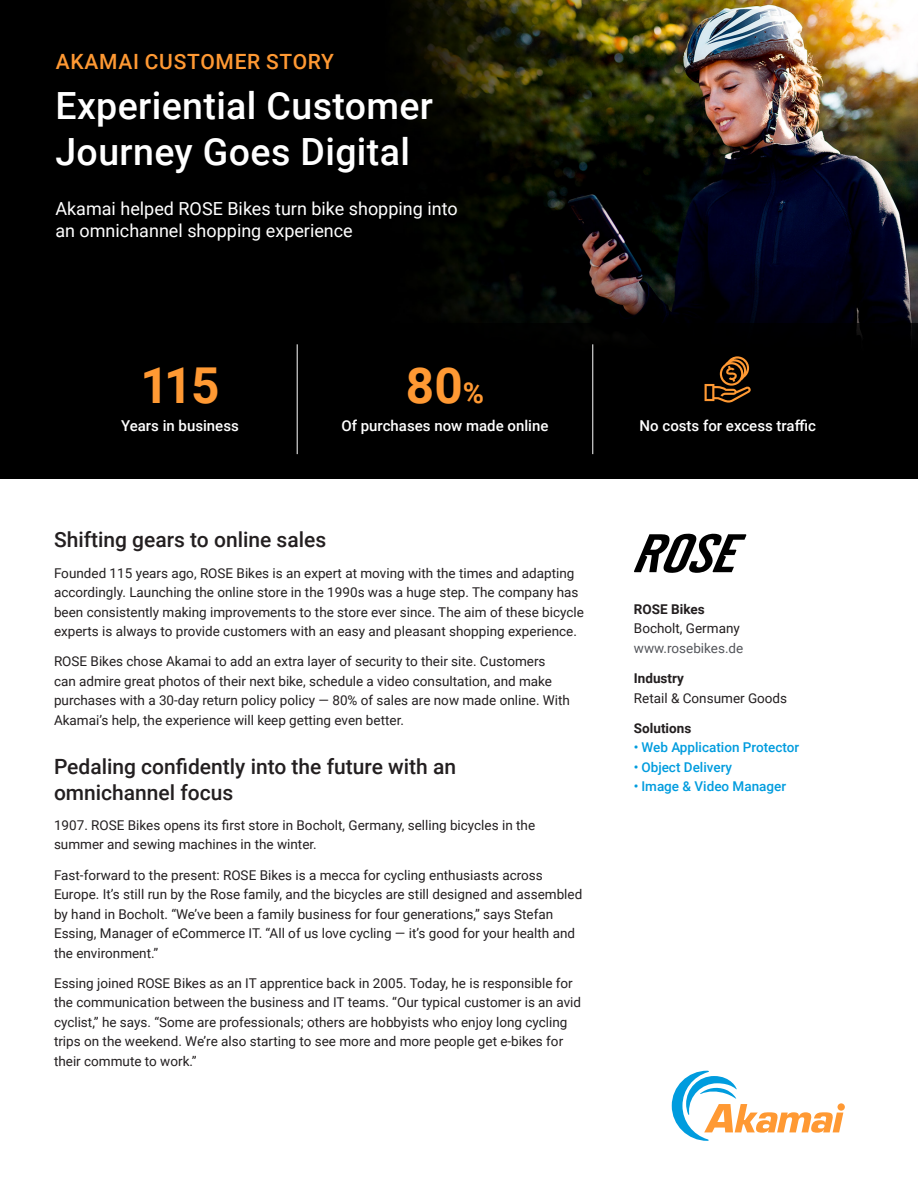
<style>
.page{position:relative;width:918px;height:1188px;background:#fff}
.page>*{position:absolute;margin:0;border:0;box-sizing:border-box;transform-origin:0 0}
.t1{font:700 49.5px "Roboto";color:#f93}
.t2{font:500 37.5px/46.5px "Roboto";letter-spacing:.01em;color:#fff}
.t3{font:500 21px/25.2px "Roboto";color:#231f20}
.Preheader{font:500 21px "Roboto";letter-spacing:.035em;color:#f93}
.CTA_on_Navy_Blue{font:18px/22.5px "Roboto";color:#fff}
.Body{font:500 15px "Roboto";color:#fff}
.Body-2{font:13.5px/19.5px "Roboto";color:#231f20}
.t4{font:500 13.5px "Roboto";color:#009cde}
.Body-3{font:700 13.5px "Roboto";color:#231f20}
.Body-4{font:13.5px "Roboto";color:#54565b}
.s1{font-size:28.8px}
</style>
<div class="page">
<svg style="left:634px;top:534px;width:113px;height:39px"></svg>
<svg style="left:672px;top:1071px;width:171px;height:70px"></svg>
<img style="left:4px;top:0;width:914px;height:323px">
<div style="left:0;top:323px;width:918px;height:156px;background:#000"></div>
<svg style="left:705px;top:356px;width:46px;height:47px"></svg>
<hr style="left:297px;top:344px;width:1px;height:110px;background:#fff">
<hr style="left:592px;top:344px;width:1px;height:110px;background:#fff">
<p class="Preheader" style="left:56px;top:47px;width:280px">AKAMAI CUSTOMER STORY</p>
<p class="t2" style="left:55px;top:81px;width:379px">Experiential Customer<br>Journey Goes Digital</p>
<p class="CTA_on_Navy_Blue" style="left:55px;top:197px;width:404px">Akamai helped ROSE Bikes turn bike shopping into an omnichannel shopping experience</p>
<p class="t1" style="left:140px;top:350px;width:81px">115</p>
<p class="t1" style="left:406px;top:350px;width:80px">80<span class="s1">%</span></p>
<p class="Body" style="left:121px;top:415px;width:119px">Years in business</p>
<p class="Body" style="left:341px;top:415px;width:208px">Of purchases now made online</p>
<p class="Body" style="left:640px;top:415px;width:178px">No costs for excess traffic</p>
<h1 class="t3" style="left:54px;top:526px;width:274px">Shifting gears to online sales</h1>
<p class="Body-2" style="left:54px;top:562px;width:531px">Founded 115 years ago, ROSE Bikes is an expert at moving with the times and adapting accordingly. Launching the online store in the 1990s was a huge step. The company has been consistently making improvements to the store ever since. The aim of these bicycle experts is always to provide customers with an easy and pleasant shopping experience.</p>
<p class="Body-2" style="left:54px;top:651px;width:518px">ROSE Bikes chose Akamai to add an extra layer of security to their site. Customers can admire great photos of their next bike, schedule a video consultation, and make purchases with a 30-day return policy policy — 80% of sales are now made online. With Akamai’s help, the experience will keep getting even better.</p>
<h1 class="t3" style="left:54px;top:753px;width:404px">Pedaling confidently into the future with an omnichannel focus</h1>
<p class="Body-2" style="left:54px;top:815px;width:483px">1907. ROSE Bikes opens its first store in Bocholt, Germany, selling bicycles in the summer and sewing machines in the winter.</p>
<p class="Body-2" style="left:54px;top:865px;width:530px">Fast-forward to the present: ROSE Bikes is a mecca for cycling enthusiasts across Europe. It’s still run by the Rose family, and the bicycles are still designed and assembled by hand in Bocholt. “We’ve been a family business for four generations,” says Stefan Essing, Manager of eCommerce IT. “All of us love cycling — it’s good for your health and the environment.”</p>
<p class="Body-2" style="left:54px;top:973px;width:529px">Essing joined ROSE Bikes as an IT apprentice back in 2005. Today, he is responsible for the communication between the business and IT teams. “Our typical customer is an avid cyclist,” he says. “Some are professionals; others are hobbyists who enjoy long cycling trips on the weekend. We’re also starting to see more and more people get e-bikes for their commute to work.”</p>
<p class="Body-3" style="left:634px;top:600px;width:72px">ROSE Bikes</p>
<p class="Body-2" style="left:634px;top:618px;width:107px">Bocholt, Germany</p>
<p class="Body-4" style="left:634px;top:639px;width:111px">www.rosebikes.de</p>
<p class="Body-3" style="left:634px;top:669px;width:51px">Industry</p>
<p class="Body-2" style="left:634px;top:688px;width:155px">Retail &amp; Consumer Goods</p>
<p class="Body-3" style="left:634px;top:719px;width:59px">Solutions</p>
<p class="t4" style="left:634px;top:738px;width:167px">• Web Application Protector</p>
<p class="t4" style="left:634px;top:758px;width:100px">• Object Delivery</p>
<p class="t4" style="left:634px;top:777px;width:154px">• Image &amp; Video Manager</p>
</div>
